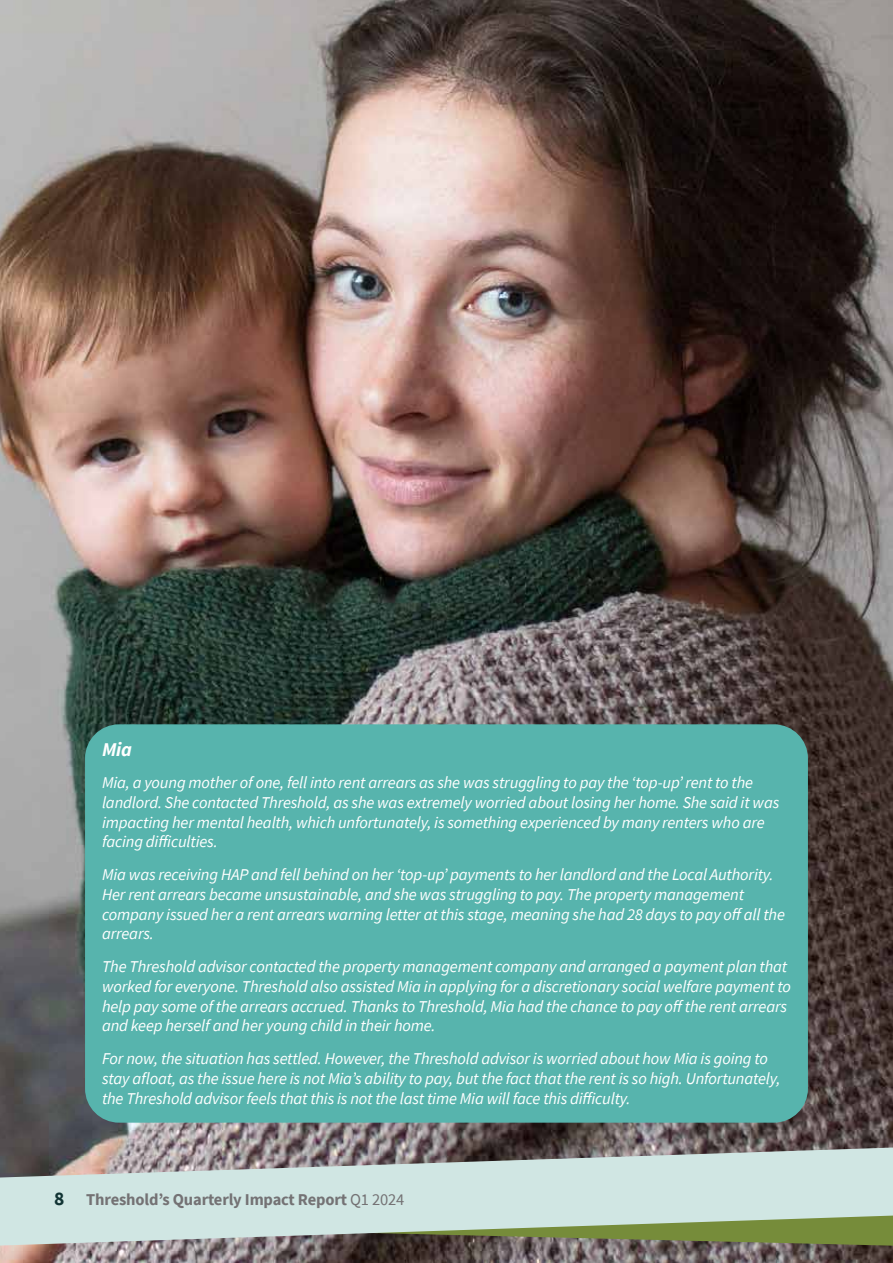
<style>
.page{position:relative;width:893px;height:1263px;background:#fff}
.page>*{position:absolute;margin:0;border:0;box-sizing:border-box;transform-origin:0 0}
.t1{font:italic 700 19.5px "Source Sans Pro";color:#fff}
.t2{font:700 19.5px "Source Sans Pro";color:#113434}
.t3{font:italic 16.5px/19.8px "Source Sans Pro";letter-spacing:-.01em;color:#fff}
.t4{font:700 16.5px "Source Sans Pro";letter-spacing:-.01em;color:#747274}
.s1{font-weight:400}
</style>
<div class="page">
<img style="left:0;top:0;width:893px;height:1263px">
<div style="left:85px;top:724px;width:723px;height:399px;background:#57b4ad;border-radius:34px"></div>
<svg style="left:0;top:1147px;width:893px;height:98px;background:#b5c3ba"></svg>
<p class="t1" style="left:102px;top:736px;width:31px">Mia</p>
<p class="t3" style="left:102px;top:772px;width:679px">Mia, a young mother of one, fell into rent arrears as she was struggling to pay the ‘top-up’ rent to the landlord. She contacted Threshold, as she was extremely worried about losing her home. She said it was impacting her mental health, which unfortunately, is something experienced by many renters who are facing difficulties.</p>
<p class="t3" style="left:102px;top:864px;width:684px">Mia was receiving HAP and fell behind on her ‘top-up’ payments to her landlord and the Local Authority.<br>Her rent arrears became unsustainable, and she was struggling to pay. The property management company issued her a rent arrears warning letter at this stage, meaning she had 28 days to pay off all the arrears.</p>
<p class="t3" style="left:102px;top:956px;width:690px">The Threshold advisor contacted the property management company and arranged a payment plan that worked for everyone. Threshold also assisted Mia in applying for a discretionary social welfare payment to help pay some of the arrears accrued. Thanks to Threshold, Mia had the chance to pay off the rent arrears and keep herself and her young child in their home.</p>
<p class="t3" style="left:102px;top:1048px;width:680px">For now, the situation has settled. However, the Threshold advisor is worried about how Mia is going to stay afloat, as the issue here is not Mia’s ability to pay, but the fact that the rent is so high. Unfortunately, the Threshold advisor feels that this is not the last time Mia will face this difficulty.</p>
<p class="t2" style="left:54px;top:1185px;width:12px">8</p>
<p class="t4" style="left:86px;top:1188px;width:320px">Threshold’s Quarterly Impact Report <span class="s1">Q1 2024</span></p>
</div>
